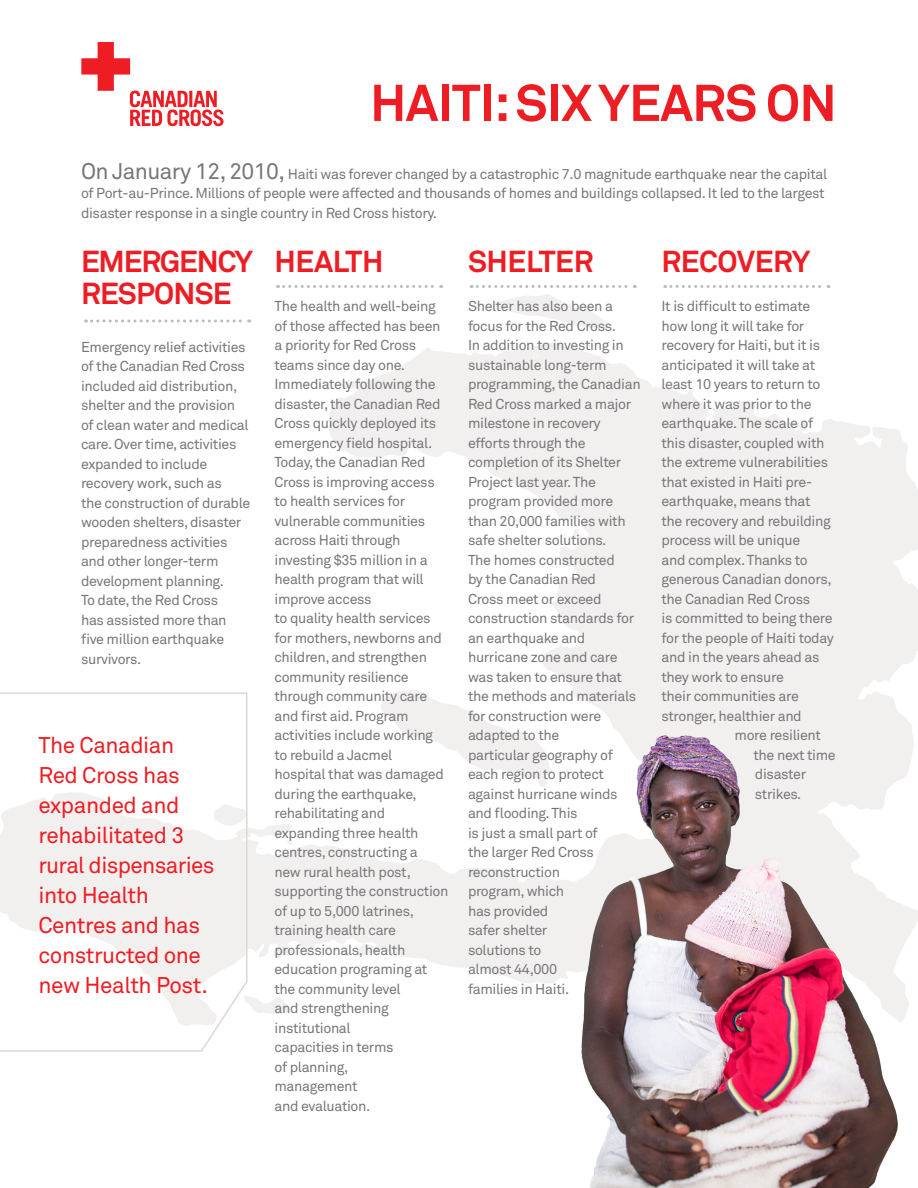
<style>
.page{position:relative;width:918px;height:1188px;background:#fff}
.page>*{position:absolute;margin:0;border:0;box-sizing:border-box;transform-origin:0 0}
.t1{font:700 51px "Akkurat Std";letter-spacing:-.015em;color:#ee1d23}
.TITLE_sasa{font:700 30px/31.5px "Akkurat Std";letter-spacing:-.025em;color:#ee1d23}
.SUBTITLE_red_sasa{font:22.5px/30px "Akkurat Std";letter-spacing:-.02em;color:#ee1d23}
.BODY_TEXT_sasa{font:14.25px/19.5px "Akkurat Std";letter-spacing:-.025em;color:#77777a}
.TITLE_sasa-2{font:14.25px/19.5px "Akkurat Std";letter-spacing:-.025em;color:#77777a}
.s1{font-size:22.5px}
</style>
<div class="page">
<svg style="left:249px;top:343px;width:669px;height:625px;fill:#f2efef"></svg>
<svg style="left:494px;top:294px;width:115px;height:34px"></svg>
<svg style="left:380px;top:690px;width:173px;height:97px"></svg>
<svg style="left:249px;top:997px;width:40px;height:17px"></svg>
<svg style="left:341px;top:951px;width:10px;height:5px"></svg>
<svg style="left:287px;top:840px;width:6px;height:5px"></svg>
<svg style="left:81px;top:42px;width:143px;height:85px"></svg>
<svg style="left:0;top:692px;width:249px;height:360px"></svg>
<svg style="left:278px;top:285px;width:164px;height:3px"></svg>
<svg style="left:471px;top:285px;width:164px;height:3px"></svg>
<svg style="left:665px;top:285px;width:164px;height:3px"></svg>
<svg style="left:86px;top:320px;width:164px;height:2px"></svg>
<img style="left:475px;top:704px;width:443px;height:484px">
<p class="t1" style="left:370px;top:72px;width:468px">HAITI: SIX YEARS ON</p>
<p class="BODY_TEXT_sasa" style="left:81px;top:164px;width:748px"><span class="s1">On January 12, 2010,</span> Haiti was forever changed by a catastrophic 7.0 magnitude earthquake near the capital of Port-au-Prince. Millions of people were affected and thousands of homes and buildings collapsed. It led to the largest disaster response in a single country in Red Cross history.</p>
<p class="TITLE_sasa" style="left:81px;top:246px;width:174px">EMERGENCY<br>RESPONSE</p>
<p class="TITLE_sasa-2" style="left:81px;top:337px;width:169px">Emergency relief activities of the Canadian Red Cross included aid distribution, shelter and the provision of clean water and medical care. Over time, activities expanded to include recovery work, such as</p>
<p class="BODY_TEXT_sasa" style="left:81px;top:493px;width:171px">the construction of durable wooden shelters, disaster preparedness activities and other longer-term development planning.<br>To date, the Red Cross<br>has assisted more than five million earthquake survivors.</p>
<p class="SUBTITLE_red_sasa" style="left:38px;top:731px;width:178px">The Canadian<br>Red Cross has expanded and rehabilitated 3 rural dispensaries into Health<br>Centres and has constructed one new Health Post.</p>
<p class="TITLE_sasa" style="left:275px;top:246px;width:110px">HEALTH</p>
<p class="BODY_TEXT_sasa" style="left:274px;top:297px;width:168px">The health and well-being of those affected has been a priority for Red Cross teams since day one.<br>Immediately following the disaster, the Canadian Red<br>Cross quickly deployed its emergency field hospital.<br>Today, the Canadian Red<br>Cross is improving access to health services for vulnerable communities across Haiti through investing $35 million in a health program that will improve access</p>
<p class="BODY_TEXT_sasa" style="left:274px;top:609px;width:176px">to quality health services for mothers, newborns and children, and strengthen community resilience through community care and first aid. Program activities include working to rebuild a Jacmel<br>hospital that was damaged during the earthquake, rehabilitating and expanding three health centres, constructing a<br>new rural health post, supporting the construction of up to 5,000 latrines, training health care professionals, health education programing at the community level<br>and strengthening institutional</p>
<p class="BODY_TEXT_sasa" style="left:274px;top:1038px;width:121px">capacities in terms of planning, management<br>and evaluation.</p>
<p class="TITLE_sasa" style="left:468px;top:246px;width:127px">SHELTER</p>
<p class="BODY_TEXT_sasa" style="left:468px;top:297px;width:157px">Shelter has also been a focus for the Red Cross.<br>In addition to investing in sustainable long-term</p>
<p class="BODY_TEXT_sasa" style="left:468px;top:375px;width:174px">programming, the Canadian<br>Red Cross marked a major milestone in recovery efforts through the</p>
<p class="BODY_TEXT_sasa" style="left:468px;top:453px;width:168px">completion of its Shelter<br>Project last year. The program provided more than 20,000 families with safe shelter solutions.<br>The homes constructed<br>by the Canadian Red<br>Cross meet or exceed construction standards for an earthquake and</p>
<p class="BODY_TEXT_sasa" style="left:468px;top:648px;width:170px">hurricane zone and care was taken to ensure that the methods and materials for construction were</p>
<p class="BODY_TEXT_sasa" style="left:468px;top:726px;width:151px">adapted to the particular geography of each region to protect against hurricane winds and flooding. This</p>
<p class="BODY_TEXT_sasa" style="left:468px;top:823px;width:131px">is just a small part of the larger Red Cross reconstruction program, which<br>has provided<br>safer shelter solutions to<br>almost 44,000 families in Haiti.</p>
<p class="TITLE_sasa" style="left:662px;top:246px;width:150px">RECOVERY</p>
<p class="BODY_TEXT_sasa" style="left:662px;top:297px;width:172px">It is difficult to estimate how long it will take for recovery for Haiti, but it is anticipated it will take at least 10 years to return to where it was prior to the earthquake. The scale of this disaster, coupled with the extreme vulnerabilities that existed in Haiti pre&shy;earthquake, means that the recovery and rebuilding process will be unique<br>and complex. Thanks to generous Canadian donors, the Canadian Red Cross</p>
<p class="BODY_TEXT_sasa" style="left:662px;top:609px;width:174px">is committed to being there for the people of Haiti today and in the years ahead as they work to ensure</p>
<p class="BODY_TEXT_sasa" style="left:662px;top:687px;width:139px">their communities are</p>
<p class="BODY_TEXT_sasa" style="left:662px;top:706px;width:142px">stronger, healthier and</p>
<p class="BODY_TEXT_sasa" style="left:735px;top:726px;width:88px">more resilient</p>
<p class="BODY_TEXT_sasa" style="left:753px;top:745px;width:84px">the next time</p>
<p class="BODY_TEXT_sasa" style="left:755px;top:765px;width:53px">disaster strikes.</p>
</div>
